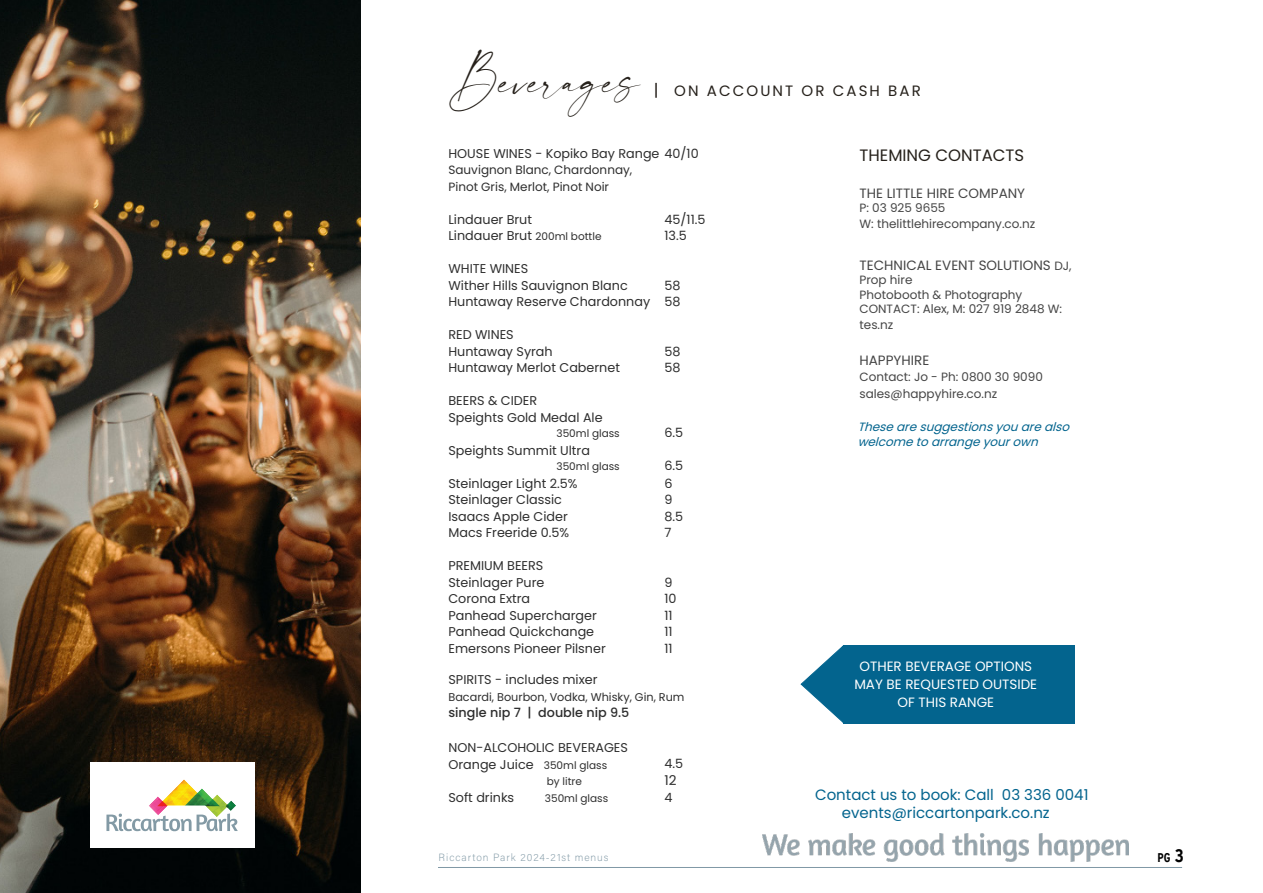
<style>
.page{position:relative;width:1263px;height:893px;background:#fff}
.page>*{position:absolute;margin:0;border:0;box-sizing:border-box;transform-origin:0 0}
.t1{font:37.5px "modernline Personal Use";color:#26211b}
.t2{font:16.5px "Poppins";color:#26211b}
.t3{font:15px "Poppins";color:#03648e}
.t4{font:15px "Poppins";letter-spacing:.14em;color:#26211b}
.t5{font:13.5px "Poppins";color:#454545}
.t6{font:13.5px "Poppins";color:#fff}
.t7{font:13.5px "Poppins";color:#2e2e2e}
.t8{font:12.75px "Poppins";color:#2e2e2e}
.t9{font:500 12.75px "Poppins";color:#2e2e2e}
.t10{font:700 condensed 12.6px "Interstate";color:#000}
.t11{font:12px/14.4px "Poppins";color:#454545}
.t12{font:12px "Poppins";color:#2e2e2e}
.t13{font:italic 12px/15px "Poppins";color:#03648e}
.t14{font:11.25px "Poppins";color:#2e2e2e}
.t15{font:10.5px "Poppins";color:#2e2e2e}
.t16{font:10.5px "Acumin Variable Concept";letter-spacing:.09em;color:#8199a6}
.s1{font-size:16.5px}
.s2{font-size:10.5px}
.s3{font-size:12px}
.s4{font-size:18px}
</style>
<div class="page">
<img style="left:0;top:0;width:360px;height:893px">
<div style="left:843px;top:645px;width:231px;height:78px;background:#03648e"></div>
<img style="left:763px;top:834px;width:366px;height:28px">
<svg style="left:800px;top:645px;width:44px;height:79px"></svg>
<div style="left:90px;top:763px;width:164px;height:85px;background:#fff"></div>
<svg style="left:106px;top:813px;width:132px;height:18px"></svg>
<img style="left:149px;top:779px;width:87px;height:38px">
<hr style="left:438px;top:867px;width:744px;height:1px;background:#8199a6">
<p class="t1" style="left:448px;top:62px;width:193px">Beverages</p>
<p class="t4" style="left:654px;top:82px;width:269px"><span class="s1">|</span> ON ACCOUNT OR CASH BAR</p>
<p class="t8" style="left:448px;top:146px;width:252px">HOUSE WINES - Kopiko Bay Range 40/10</p>
<p class="t12" style="left:448px;top:163px;width:185px">Sauvignon Blanc, Chardonnay,</p>
<p class="t12" style="left:448px;top:180px;width:162px">Pinot Gris, Merlot, Pinot Noir</p>
<p class="t8" style="left:448px;top:212px;width:85px">Lindauer Brut</p>
<p class="t8" style="left:664px;top:212px;width:42px">45/11.5</p>
<p class="t8" style="left:448px;top:229px;width:155px">Lindauer Brut <span class="s2">200ml bottle</span></p>
<p class="t8" style="left:664px;top:229px;width:24px">13.5</p>
<p class="t8" style="left:448px;top:262px;width:81px">WHITE WINES</p>
<p class="t8" style="left:448px;top:278px;width:181px">Wither Hills Sauvignon Blanc</p>
<p class="t8" style="left:664px;top:278px;width:18px">58</p>
<p class="t8" style="left:448px;top:295px;width:234px">Huntaway Reserve Chardonnay 58</p>
<p class="t8" style="left:448px;top:328px;width:67px">RED WINES</p>
<p class="t8" style="left:448px;top:344px;width:106px">Huntaway Syrah</p>
<p class="t8" style="left:664px;top:344px;width:18px">58</p>
<p class="t8" style="left:448px;top:361px;width:173px">Huntaway Merlot Cabernet</p>
<p class="t8" style="left:664px;top:361px;width:18px">58</p>
<p class="t8" style="left:448px;top:394px;width:90px">BEERS &amp; CIDER</p>
<p class="t8" style="left:448px;top:410px;width:156px">Speights Gold Medal Ale</p>
<p class="t15" style="left:556px;top:427px;width:65px">350ml glass</p>
<p class="t8" style="left:664px;top:425px;width:20px">6.5</p>
<p class="t8" style="left:448px;top:443px;width:143px">Speights Summit Ultra</p>
<p class="t15" style="left:556px;top:460px;width:65px">350ml glass</p>
<p class="t8" style="left:664px;top:458px;width:20px">6.5</p>
<p class="t8" style="left:448px;top:476px;width:130px">Steinlager Light 2.5%</p>
<p class="t8" style="left:664px;top:476px;width:10px">6</p>
<p class="t8" style="left:448px;top:493px;width:115px">Steinlager Classic</p>
<p class="t8" style="left:664px;top:493px;width:10px">9</p>
<p class="t8" style="left:448px;top:509px;width:121px">Isaacs Apple Cider</p>
<p class="t8" style="left:664px;top:509px;width:20px">8.5</p>
<p class="t8" style="left:448px;top:526px;width:122px">Macs Freeride 0.5%</p>
<p class="t8" style="left:664px;top:526px;width:8px">7</p>
<p class="t8" style="left:448px;top:559px;width:96px">PREMIUM BEERS</p>
<p class="t8" style="left:448px;top:575px;width:97px">Steinlager Pure</p>
<p class="t8" style="left:664px;top:575px;width:10px">9</p>
<p class="t8" style="left:448px;top:592px;width:83px">Corona Extra</p>
<p class="t8" style="left:664px;top:592px;width:14px">10</p>
<p class="t8" style="left:448px;top:608px;width:150px">Panhead Supercharger</p>
<p class="t8" style="left:664px;top:608px;width:10px">11</p>
<p class="t8" style="left:448px;top:625px;width:147px">Panhead Quickchange</p>
<p class="t8" style="left:664px;top:625px;width:10px">11</p>
<p class="t8" style="left:448px;top:641px;width:159px">Emersons Pioneer Pilsner</p>
<p class="t8" style="left:664px;top:641px;width:10px">11</p>
<p class="t8" style="left:448px;top:672px;width:151px">SPIRITS - includes mixer</p>
<p class="t14" style="left:448px;top:690px;width:238px">Bacardi, Bourbon, Vodka, Whisky, Gin, Rum</p>
<p class="t9" style="left:448px;top:705px;width:182px">single nip 7 | double nip 9.5</p>
<p class="t8" style="left:448px;top:740px;width:181px">NON-ALCOHOLIC BEVERAGES</p>
<p class="t8" style="left:448px;top:757px;width:160px">Orange Juice <span class="s2">350ml glass</span></p>
<p class="t15" style="left:547px;top:775px;width:37px">by litre</p>
<p class="t7" style="left:664px;top:772px;width:14px">12</p>
<p class="t8" style="left:448px;top:790px;width:67px">Soft drinks</p>
<p class="t15" style="left:545px;top:792px;width:65px">350ml glass</p>
<p class="t8" style="left:664px;top:790px;width:10px">4</p>
<p class="t2" style="left:859px;top:146px;width:166px">THEMING CONTACTS</p>
<p class="t5" style="left:859px;top:185px;width:167px">THE LITTLE HIRE COMPANY</p>
<p class="t11" style="left:859px;top:200px;width:177px;line-height:15.9px">P: 03 925 9655<br>W: thelittlehirecompany.co.nz</p>
<p class="t5" style="left:859px;top:257px;width:214px">TECHNICAL EVENT SOLUTIONS <span class="s3">DJ,</span></p>
<p class="t11" style="left:859px;top:273px;width:204px">Prop hire<br>Photobooth &amp; Photography<br>CONTACT: Alex, M: 027 919 2848 W:</p>
<p class="t11" style="left:859px;top:318px;width:35px">tes.nz</p>
<p class="t5" style="left:859px;top:353px;width:71px">HAPPYHIRE</p>
<p class="t11" style="left:859px;top:368px;width:185px;line-height:16.8px">Contact: Jo - Ph: 0800 30 9090 sales@happyhire.co.nz</p>
<p class="t13" style="left:858px;top:419px;width:218px">Thesearesuggestionsyouarealso welcometoarrangeyourown</p>
<p class="t6" style="left:859px;top:659px;width:174px">OTHER BEVERAGE OPTIONS</p>
<p class="t6" style="left:854px;top:677px;width:184px">MAY BE REQUESTED OUTSIDE</p>
<p class="t6" style="left:897px;top:695px;width:98px">OF THIS RANGE</p>
<p class="t3" style="left:815px;top:786px;width:275px">Contact us to book: Call 03 336 0041</p>
<p class="t3" style="left:842px;top:804px;width:210px">events@riccartonpark.co.nz</p>
<p class="t16" style="left:439px;top:850px;width:171px">Riccarton Park 2024-21st menus</p>
<p class="t10" style="left:1157px;top:851px;width:28px">pg <span class="s4">3</span></p>
</div>
